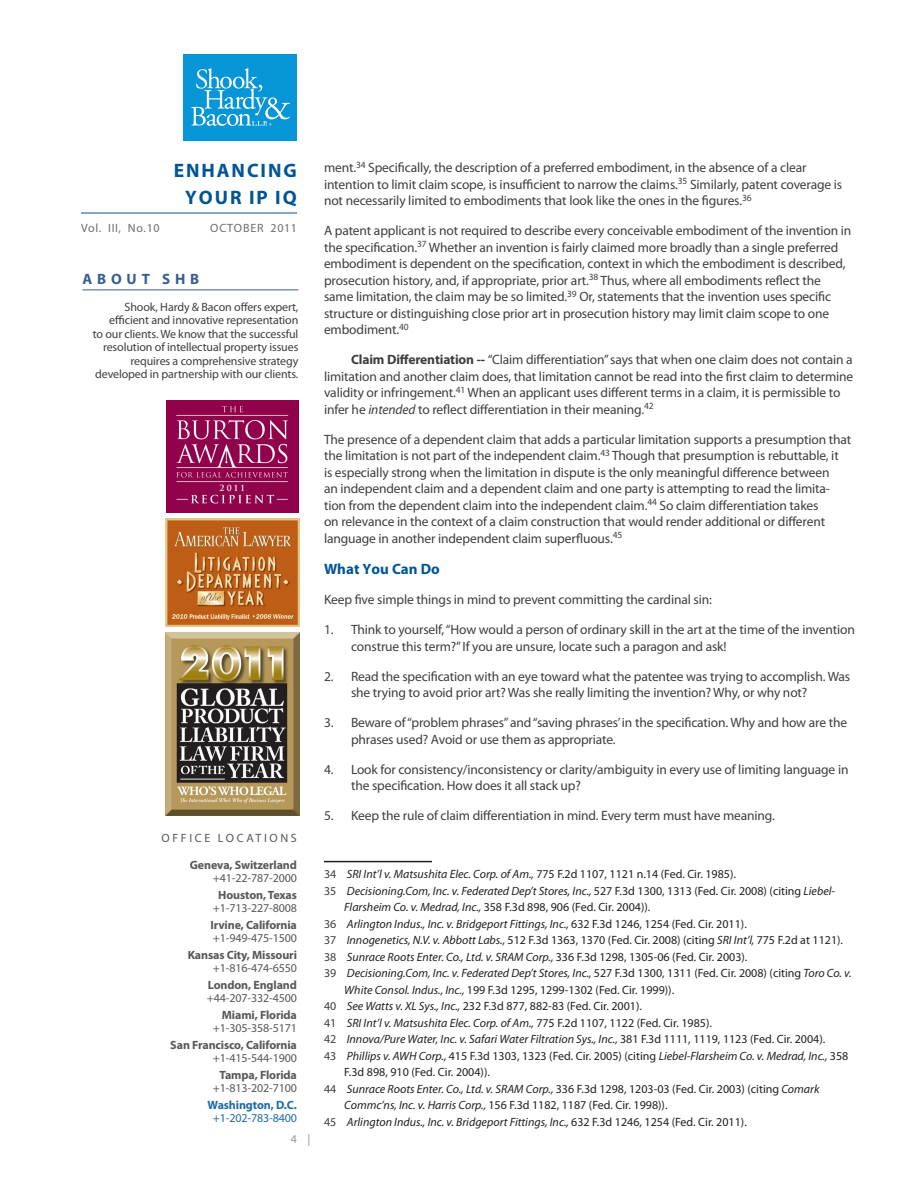
<style>
.page{position:relative;width:918px;height:1188px;background:#fff}
.page>*{position:absolute;margin:0;border:0;box-sizing:border-box;transform-origin:0 0}
.t1{font:700 19.5px/27px "Myriad Pro";letter-spacing:.1em;color:#005594;text-align:center}
.Subhead{font:700 15px "Myriad Pro";color:#005594}
.RedHead{font:700 15px "Myriad Pro";letter-spacing:.32em;color:#365f91}
.Body{font:13.5px/16.5px "Myriad Pro";letter-spacing:-.01em;color:#3e3e3f}
.footnotes{font:13.5px/16.5px "Myriad Pro";letter-spacing:-.01em;color:#3e3e3f}
.footnotes-2{font:italic 12px/16.5px "Myriad Pro";color:#231f20}
.footnotes-3{font:12px/16.5px "Myriad Pro";color:#231f20}
.t2{font:12px/13.5px "Myriad Pro";letter-spacing:-.01em;color:#3e3e3f;text-align:right}
.Body-2{font:700 12px/13.5px "Myriad Pro";letter-spacing:-.01em;color:#57585a;text-align:right}
.Body-3{font:12px/13.5px "Myriad Pro";letter-spacing:-.01em;color:#57585a;text-align:center}
.Body-4{font:700 12px/13.5px "Myriad Pro";letter-spacing:-.01em;color:#1e6ba5;text-align:center}
.Body-5{font:12px "Myriad Pro";letter-spacing:.22em;color:#57585a}
.t3{font:12px "Myriad Pro";letter-spacing:.05em;color:#6c6d70}
.t4{font:12px "Myriad Pro";letter-spacing:.07em;color:#6c6d70}
.Body-6{font:12px "Myriad Pro";color:#939598}
.Body-7{font:700 8.25px "Trajan Pro";color:#fff}
.s1{font-weight:400}
.s2{font-weight:700}
.s3{font-style:italic}
.s4{font-style:normal;color:#3e3e3f}
.s5{font-style:normal}
.s6{color:#3e3e3f}
</style>
<div class="page">
<hr style="left:81px;top:213px;width:216px;height:1px;background:#005594">
<div style="left:184px;top:54px;width:113px;height:87px;background:#0696d7"></div>
<img style="left:191px;top:69px;width:99px;height:57px">
<img style="left:165px;top:518px;width:134px;height:108px">
<img style="left:166px;top:633px;width:133px;height:182px">
<img style="left:167px;top:400px;width:132px;height:112px">
<div style="left:177px;top:483px;width:115px;height:10px;background:#90024c"></div>
<hr style="left:82px;top:290px;width:216px;height:1px;background:#365f91">
<hr style="left:324px;top:861px;width:108px;height:1px;background:#231f20">
<p class="t1" style="left:174px;top:156px;width:125px">ENHANCING<br>YOUR IP IQ</p>
<p class="t3" style="left:81px;top:221px;width:80px">Vol. III, No.10</p>
<p class="t4" style="left:210px;top:221px;width:88px">OCTOBER 2011</p>
<p class="RedHead" style="left:83px;top:269px;width:118px">ABOUT SHB</p>
<p class="t2" style="left:93px;top:300px;width:207px">Shook, Hardy &amp; Bacon offers expert, efficient and innovative representation<br>to our clients. We know that the successful resolution of intellectual property issues requires a comprehensive strategy developed in partnership with our clients.</p>
<p class="Body-7" style="left:220px;top:482px;width:27px">2011</p>
<p class="Body-5" style="left:161px;top:830px;width:137px">OFFICE LOCATIONS</p>
<p class="Body-2" style="left:190px;top:858px;width:109px">Geneva, Switzerland <span class="s1">+41-22-787-2000</span></p>
<p class="Body-3" style="left:213px;top:888px;width:86px"><span class="s2">Houston, Texas </span>+1-713-227-8008</p>
<p class="Body-2" style="left:210px;top:918px;width:88px;text-align:left">Irvine, California <span class="s1">+1-949-475-1500</span></p>
<p class="Body-2" style="left:188px;top:948px;width:111px">Kansas City, Missouri <span class="s1">+1-816-474-6550</span></p>
<p class="Body-3" style="left:207px;top:978px;width:92px;text-align:left"><span class="s2">London, England </span>+44-207-332-4500</p>
<p class="Body-3" style="left:213px;top:1008px;width:86px;text-align:right"><span class="s2">Miami, Florida </span>+1-305-358-5171</p>
<p class="Body-2" style="left:170px;top:1038px;width:128px">San Francisco, California <span class="s1">+1-415-544-1900</span></p>
<p class="Body-3" style="left:213px;top:1068px;width:86px"><span class="s2">Tampa, Florida </span>+1-813-202-7100</p>
<p class="Body-4" style="left:208px;top:1098px;width:91px">Washington, D.C. <span class="s1">+1-202-783-8400</span></p>
<p class="Body-6" style="left:291px;top:1132px;width:21px">4 |</p>
<p class="footnotes" style="left:324px;top:159px;width:520px">ment.<sup>34</sup> Specifically, the description of a preferred embodiment, in the absence of a clear intention to limit claim scope, is insufficient to narrow the claims.<sup>35</sup> Similarly, patent coverage is not necessarily limited to embodiments that look like the ones in the figures.<sup>36</sup></p>
<p class="Body" style="left:324px;top:222px;width:529px">A patent applicant is not required to describe every conceivable embodiment of the invention in the specification.<sup>37</sup> Whether an invention is fairly claimed more broadly than a single preferred embodiment is dependent on the specification, context in which the embodiment is described, prosecution history, and, if appropriate, prior art.<sup>38</sup> Thus, where all embodiments reflect the same limitation, the claim may be so limited.<sup>39</sup> Or, statements that the invention uses specific structure or distinguishing close prior art in prosecution history may limit claim scope to one embodiment.<sup>40</sup></p>
<p class="Body" style="left:324px;top:351px;width:531px;text-indent:27px"><span class="s2">Claim Differentiation --</span> “Claim differentiation” says that when one claim does not contain a limitation and another claim does, that limitation cannot be read into the first claim to determine validity or infringement.<sup>41</sup> When an applicant uses different terms in a claim, it is permissible to infer he <span class="s3">intended</span> to reflect differentiation in their meaning.<sup>42</sup></p>
<p class="Body" style="left:324px;top:431px;width:529px">The presence of a dependent claim that adds a particular limitation supports a presumption that the limitation is not part of the independent claim.<sup>43</sup> Though that presumption is rebuttable, it<br>is especially strong when the limitation in dispute is the only meaningful difference between<br>an independent claim and a dependent claim and one party is attempting to read the limita&shy;tion from the dependent claim into the independent claim.<sup>44</sup> So claim differentiation takes<br>on relevance in the context of a claim construction that would render additional or different language in another independent claim superfluous.<sup>45</sup></p>
<p class="Subhead" style="left:324px;top:559px;width:117px">What You Can Do</p>
<p class="Body" style="left:324px;top:591px;width:390px">Keep five simple things in mind to prevent committing the cardinal sin:</p>
<p class="Body" style="left:351px;top:621px;width:505px;text-indent:-27px">1. Think to yourself, “How would a person of ordinary skill in the art at the time of the invention construe this term?” If you are unsure, locate such a paragon and ask!</p>
<p class="Body" style="left:351px;top:668px;width:501px;text-indent:-27px">2. Read the specification with an eye toward what the patentee was trying to accomplish. Was she trying to avoid prior art? Was she really limiting the invention? Why, or why not?</p>
<p class="Body" style="left:351px;top:714px;width:498px;text-indent:-27px">3. Beware of “problem phrases” and “saving phrases’ in the specification. Why and how are the phrases used? Avoid or use them as appropriate.</p>
<p class="Body" style="left:351px;top:761px;width:499px;text-indent:-27px">4. Look for consistency/inconsistency or clarity/ambiguity in every use of limiting language in the specification. How does it all stack up?</p>
<p class="Body" style="left:324px;top:807px;width:452px">5. Keep the rule of claim differentiation in mind. Every term must have meaning.</p>
<p class="footnotes-2" style="left:324px;top:866px;width:413px"><span class="s4">34</span> SRI Int’l v. Matsushita Elec. Corp. of Am., <span class="s5">775 F.2d 1107, 1121 n.14 (Fed. Cir. 1985).</span></p>
<p class="footnotes-2" style="left:344px;top:882px;width:492px;text-indent:-20px"><span class="s4">35</span> Decisioning.Com, Inc. v. Federated Dep’t Stores, Inc., <span class="s5">527 F.3d 1300, 1313 (Fed. Cir. 2008) (citing</span> Liebel-<br>Flarsheim Co. v. Medrad, Inc., <span class="s5">358 F.3d 898, 906 (Fed. Cir. 2004)).</span></p>
<p class="footnotes-2" style="left:324px;top:915px;width:424px"><span class="s4">36</span> Arlington Indus., Inc. v. Bridgeport Fittings, Inc., <span class="s5">632 F.3d 1246, 1254 (Fed. Cir. 2011).</span></p>
<p class="footnotes-3" style="left:324px;top:932px;width:521px"><span class="s6">37</span> <span class="s3">Innogenetics, N.V. v. Abbott Labs.,</span> 512 F.3d 1363, 1370 (Fed. Cir. 2008) (citing <span class="s3">SRI Int’l,</span> 775 F.2d at 1121).</p>
<p class="footnotes-2" style="left:324px;top:948px;width:425px"><span class="s4">38</span> Sunrace Roots Enter. Co., Ltd. v. SRAM Corp., <span class="s5">336 F.3d 1298, 1305-06 (Fed. Cir. 2003).</span></p>
<p class="footnotes-2" style="left:344px;top:965px;width:509px;text-indent:-20px"><span class="s4">39</span> Decisioning.Com, Inc. v. Federated Dep’t Stores, Inc., <span class="s5">527 F.3d 1300, 1311 (Fed. Cir. 2008) (citing</span> Toro Co. v.<br>White Consol. Indus., Inc., <span class="s5">199 F.3d 1295, 1299-1302 (Fed. Cir. 1999)).</span></p>
<p class="footnotes-3" style="left:324px;top:998px;width:319px"><span class="s6">40</span> <span class="s3">See Watts v. XL Sys., Inc.,</span> 232 F.3d 877, 882-83 (Fed. Cir. 2001).</p>
<p class="footnotes-2" style="left:324px;top:1014px;width:389px"><span class="s4">41</span> SRI Int’l v. Matsushita Elec. Corp. of Am., <span class="s5">775 F.2d 1107, 1122 (Fed. Cir. 1985).</span></p>
<p class="footnotes-2" style="left:324px;top:1031px;width:503px"><span class="s4">42</span> Innova/Pure Water, Inc. v. Safari Water Filtration Sys., Inc., <span class="s5">381 F.3d 1111, 1119, 1123 (Fed. Cir. 2004).</span></p>
<p class="footnotes-3" style="left:344px;top:1047px;width:506px;text-indent:-20px"><span class="s6">43</span> <span class="s3">Phillips v. AWH Corp.,</span> 415 F.3d 1303, 1323 (Fed. Cir. 2005) (citing <span class="s3">Liebel-Flarsheim Co. v. Medrad, Inc.,</span> 358<br>F.3d 898, 910 (Fed. Cir. 2004)).</p>
<p class="footnotes-3" style="left:344px;top:1080px;width:477px;text-indent:-20px"><span class="s6">44</span> <span class="s3">Sunrace Roots Enter. Co., Ltd. v. SRAM Corp.,</span> 336 F.3d 1298, 1203-03 (Fed. Cir. 2003) (citing <span class="s3">Comark<br>Commc’ns, Inc. v. Harris Corp.,</span> 156 F.3d 1182, 1187 (Fed. Cir. 1998)).</p>
<p class="footnotes-2" style="left:324px;top:1113px;width:424px"><span class="s4">45</span> Arlington Indus., Inc. v. Bridgeport Fittings, Inc., <span class="s5">632 F.3d 1246, 1254 (Fed. Cir. 2011).</span></p>
</div>
